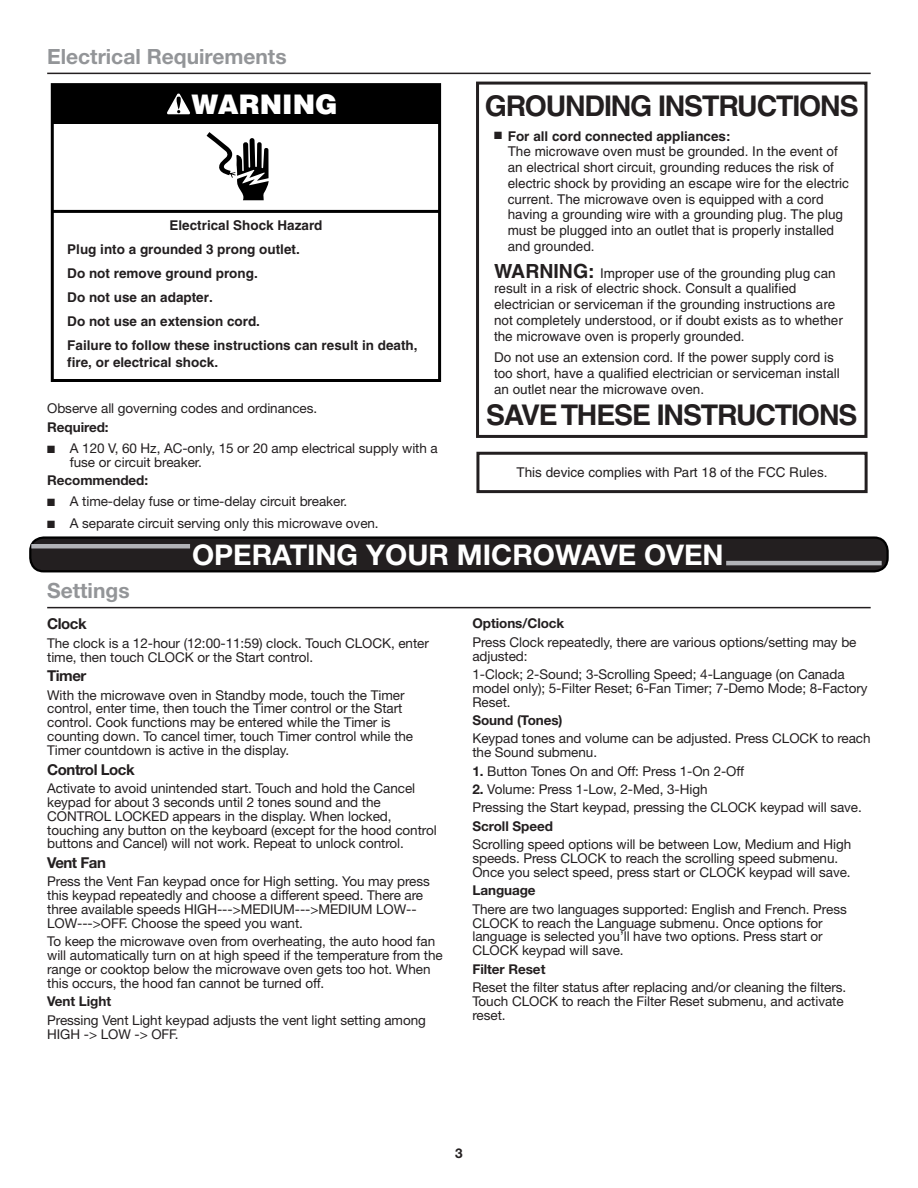
<style>
.page{position:relative;width:918px;height:1188px;background:#fff}
.page>*{position:absolute;margin:0;border:0;box-sizing:border-box;transform-origin:0 0}
.t1{font:700 28.5px "Helvetica";letter-spacing:-.04em;color:#231f20}
.Heading_1_Cook{font:700 28.5px "Helvetica Neue";color:#fff}
.t2{font:900 27px "Helvetica";color:#fff}
.Heading_2_Cook{font:700 21px "Helvetica Neue";color:#939598}
.Heading_3{font:700 15px "Helvetica Neue LT Std";letter-spacing:-.03em;color:#231f20}
.Body{font:13.5px/13.8px "Helvetica Neue LT Std";letter-spacing:-.005em;color:#231f20}
.t3{font:13.5px/15.8px "Helvetica";color:#231f20}
.t4{font:700 13.5px/24px "Helvetica";color:#231f20}
.Body-2{font:700 13.5px "Helvetica Neue LT Std";letter-spacing:-.005em;color:#231f20}
.Body_Bold{font:700 13.5px "Helvetica Neue LT Std";letter-spacing:-.005em;color:#231f20}
.s1{font-weight:700}
.s2{font-weight:700;font-size:19.5px}
</style>
<div class="page">
<hr style="left:47px;top:73px;width:824px;height:1px;background:#231f20">
<svg style="left:207px;top:132px;width:62px;height:68px"></svg>
<div style="left:52px;top:85px;width:388px;height:39px;background:#000"></div>
<hr style="left:52px;top:210px;width:388px;height:3px;background:#000">
<svg style="left:167px;top:94px;width:23px;height:20px"></svg>
<div style="left:51px;top:83px;width:390px;height:299px;border:3px solid #000"></div>
<div style="left:476px;top:82px;width:391px;height:356px;border:3px solid #231f20"></div>
<div style="left:476px;top:452px;width:392px;height:41px;border:3px solid #231f20"></div>
<div style="left:30px;top:538px;width:858px;height:33px;background:#231f20;border-radius:13px"></div>
<div style="left:29px;top:536px;width:860px;height:36px;border:2px solid #000;border-radius:13px"></div>
<hr style="left:47px;top:607px;width:824px;height:1px;background:#231f20">
<hr style="left:726px;top:561px;width:156px;height:4px;background:#b2b3b7">
<hr style="left:31px;top:544px;width:159px;height:4px;background:#b2b3b7">
<h2 class="Heading_2_Cook" style="left:47px;top:43px;width:241px">Electrical Requirements</h2>
<p class="t2" style="left:192px;top:86px;width:148px">WARNING</p>
<p class="t1" style="left:485px;top:89px;width:375px">GROUNDING INSTRUCTIONS</p>
<p class="t4" style="left:67px;top:213px;width:352px;text-indent:102px">Electrical Shock Hazard<br>Plug into a grounded 3 prong outlet.<br>Do not remove ground prong.<br>Do not use an adapter.<br>Do not use an extension cord.<br>Failure to follow these instructions can result in death,</p>
<p class="t4" style="left:67px;top:350px;width:152px">fire, or electrical shock.</p>
<p class="Body" style="left:47px;top:401px;width:271px">Observe all governing codes and ordinances.</p>
<p class="Body_Bold" style="left:47px;top:418px;width:63px">Required:</p>
<p class="Body" style="left:70px;top:441px;width:369px;text-indent:-23px">■ A 120 V, 60 Hz, AC-only, 15 or 20 amp electrical supply with a fuse or circuit breaker.</p>
<p class="Body_Bold" style="left:47px;top:472px;width:102px">Recommended:</p>
<p class="Body" style="left:47px;top:495px;width:302px">■ A time-delay fuse or time-delay circuit breaker.</p>
<p class="Body" style="left:47px;top:516px;width:333px">■ A separate circuit serving only this microwave oven.</p>
<p class="t3" style="left:508px;top:128px;width:343px;text-indent:-14px">■ <span class="s1">For all cord connected appliances:<br></span>The microwave oven must be grounded. In the event of an electrical short circuit, grounding reduces the risk of electric shock by providing an escape wire for the electric current. The microwave oven is equipped with a cord having a grounding wire with a grounding plug. The plug must be plugged into an outlet that is properly installed and grounded.</p>
<p class="t3" style="left:494px;top:265px;width:350px"><span class="s2">WARNING:</span> Improper use of the grounding plug can result in a risk of electric shock. Consult a qualified electrician or serviceman if the grounding instructions are not completely understood, or if doubt exists as to whether the microwave oven is properly grounded.</p>
<p class="t3" style="left:494px;top:350px;width:347px">Do not use an extension cord. If the power supply cord is too short, have a qualified electrician or serviceman install an outlet near the microwave oven.</p>
<p class="t1" style="left:486px;top:398px;width:373px">SAVE THESE INSTRUCTIONS</p>
<p class="t3" style="left:517px;top:464px;width:312px">This device complies with Part 18 of the FCC Rules.</p>
<h1 class="Heading_1_Cook" style="left:192px;top:537px;width:533px">OPERATING YOUR MICROWAVE OVEN</h1>
<h2 class="Heading_2_Cook" style="left:47px;top:577px;width:84px">Settings</h2>
<h3 class="Heading_3" style="left:47px;top:615px;width:41px">Clock</h3>
<p class="Body" style="left:47px;top:636px;width:383px">The clock is a 12-hour (12:00-11:59) clock. Touch CLOCK, enter time, then touch CLOCK or the Start control.</p>
<h3 class="Heading_3" style="left:47px;top:667px;width:41px">Timer</h3>
<p class="Body" style="left:47px;top:688px;width:368px">With the microwave oven in Standby mode, touch the Timer control, enter time, then touch the Timer control or the Start control. Cook functions may be entered while the Timer is counting down. To cancel timer, touch Timer control while the Timer countdown is active in the display.</p>
<h3 class="Heading_3" style="left:47px;top:760px;width:89px">Control Lock</h3>
<p class="Body" style="left:47px;top:781px;width:391px">Activate to avoid unintended start. Touch and hold the Cancel keypad for about 3 seconds until 2 tones sound and the CONTROL LOCKED appears in the display. When locked, touching any button on the keyboard (except for the hood control buttons and Cancel) will not work. Repeat to unlock control.</p>
<h3 class="Heading_3" style="left:47px;top:853px;width:60px">Vent Fan</h3>
<p class="Body" style="left:47px;top:874px;width:384px">Press the Vent Fan keypad once for High setting. You may press this keypad repeatedly and choose a different speed. There are three available speeds HIGH---&gt;MEDIUM---&gt;MEDIUM LOW-- LOW---&gt;OFF. Choose the speed you want.</p>
<p class="Body" style="left:47px;top:934px;width:397px">To keep the microwave oven from overheating, the auto hood fan will automatically turn on at high speed if the temperature from the range or cooktop below the microwave oven gets too hot. When this occurs, the hood fan cannot be turned off.</p>
<p class="Body-2" style="left:47px;top:993px;width:65px">Vent Light</p>
<p class="Body" style="left:47px;top:1013px;width:380px">Pressing Vent Light keypad adjusts the vent light setting among<br>HIGH -&gt; LOW -&gt; OFF.</p>
<p class="Body-2" style="left:472px;top:615px;width:93px">Options/Clock</p>
<p class="Body" style="left:472px;top:635px;width:386px">Press Clock repeatedly, there are various options/setting may be adjusted:</p>
<p class="Body" style="left:472px;top:667px;width:397px">1-Clock; 2-Sound; 3-Scrolling Speed; 4-Language (on Canada model only); 5-Filter Reset; 6-Fan Timer; 7-Demo Mode; 8-Factory<br>Reset.</p>
<p class="Body-2" style="left:472px;top:712px;width:92px">Sound (Tones)</p>
<p class="Body" style="left:472px;top:732px;width:400px">Keypad tones and volume can be adjusted. Press CLOCK to reach the Sound submenu.</p>
<p class="Body" style="left:472px;top:764px;width:273px"><span class="s1">1.</span> Button Tones On and Off: Press 1-On 2-Off</p>
<p class="Body" style="left:472px;top:782px;width:237px"><span class="s1">2.</span> Volume: Press 1-Low, 2-Med, 3-High</p>
<p class="Body" style="left:472px;top:801px;width:391px">Pressing the Start keypad, pressing the CLOCK keypad will save.</p>
<p class="Body-2" style="left:472px;top:818px;width:82px">Scroll Speed</p>
<p class="Body" style="left:472px;top:837px;width:380px">Scrolling speed options will be between Low, Medium and High speeds. Press CLOCK to reach the scrolling speed submenu.<br>Once you select speed, press start or CLOCK keypad will save.</p>
<p class="Body-2" style="left:472px;top:882px;width:65px">Language</p>
<p class="Body" style="left:472px;top:902px;width:376px">There are two languages supported: English and French. Press CLOCK to reach the Language submenu. Once options for language is selected you’ll have two options. Press start or CLOCK keypad will save.</p>
<p class="Body-2" style="left:472px;top:961px;width:74px">Filter Reset</p>
<p class="Body" style="left:472px;top:980px;width:375px">Reset the filter status after replacing and/or cleaning the filters.<br>Touch CLOCK to reach the Filter Reset submenu, and activate reset.</p>
<p class="Body-2" style="left:455px;top:1145px;width:9px">3</p>
</div>
